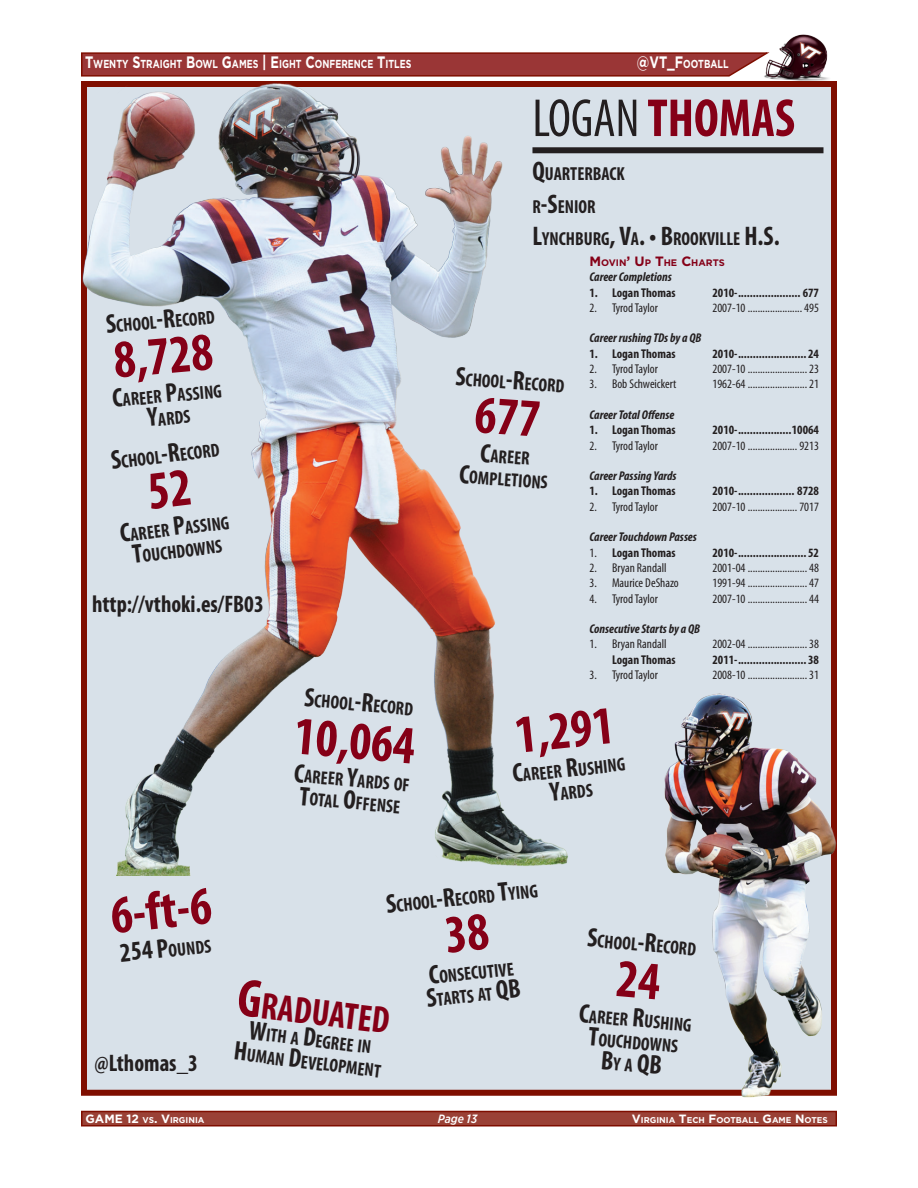
<style>
.page{position:relative;width:918px;height:1188px;background:#fff}
.page>*{position:absolute;margin:0;border:0;box-sizing:border-box;transform-origin:0 0}
.t1{font:700 condensed 54px "Myriad Pro";color:#850017;scale:.95 1}
.t2{font:700 condensed 37.8px "Myriad Pro";color:#850017;scale:.95 1}
.t3{font:700 condensed 27px "Myriad Pro";color:#231f20;scale:.95 1}
.t4{font:700 condensed 24px "Myriad Pro";color:#231f20;scale:.95 1}
.t5{font:700 condensed 18.9px/22.5px "Myriad Pro";color:#231f20;text-align:center;scale:.95 1}
.t6{font:condensed 12.75px "Myriad Pro";color:#231f20}
.t7{font:700 condensed 12.75px "Myriad Pro";color:#231f20}
.t8{font:italic 700 condensed 12.75px "Myriad Pro";color:#231f20}
.t9{font:italic 500 12px "Gotham Narrow";color:#fff}
.t10{font:700 11.55px "Gotham";color:#fff;scale:.77 1}
.t11{font:700 9.45px "Gotham";color:#850017}
.t12{font:700 8.4px "Gotham";color:#fff}
.s1{font-size:16.65px}
.s2{font-weight:400;color:#231f20}
.s3{font-size:27px}
.s4{font-size:13.5px}
.s5{font-weight:400}
.s6{font-size:54px}
.s7{font-size:18.9px}
.s8{font-size:12px}
</style>
<div class="page">
<div style="left:81px;top:1111px;width:756px;height:15px;background:#9a4136;border:2px solid #7f0e00"></div>
<img style="left:764px;top:34px;width:65px;height:47px">
<svg style="left:577px;top:51px;width:192px;height:26px;background:#a6514f"></svg>
<div style="left:81px;top:81px;width:756px;height:1015px;background:#d8e1e9;border:6px solid #7f0e00"></div>
<div style="left:532px;top:147px;width:292px;height:6px;background:#231f20"></div>
<img style="left:648px;top:682px;width:189px;height:437px">
<img style="left:81px;top:52px;width:496px;height:824px">
<svg style="left:147px;top:469px;width:44px;height:41px"></svg>
<svg style="left:648px;top:961px;width:13px;height:39px"></svg>
<svg style="left:475px;top:397px;width:65px;height:40px"></svg>
<p class="t10" style="left:85px;top:56px;width:425px"><span class="s1">T</span>WENTY <span class="s1">S</span>TRAIGHT <span class="s1">B</span>OWL <span class="s1">G</span>AMES <span class="s1">|</span> <span class="s1">E</span> IGHT <span class="s1">C</span>ONFERENCE <span class="s1">T</span>ITLES</p>
<p class="t10" style="left:637px;top:56px;width:120px"><span class="s1">@VT_F</span>OOTBALL</p>
<h1 class="t1" style="left:532px;top:84px;width:254px"><span class="s2">LOGAN</span> THOMAS</h1>
<h3 class="t5" style="left:532px;top:158px;width:262px;line-height:32.4px;text-align:left"><span class="s3">Q</span>UARTERBACK<br>R<span class="s3">-S</span>ENIOR<br><span class="s3">L</span>YNCHBURG<span class="s3">, V</span>A<span class="s3">. • B</span>ROOKVILLE <span class="s3">H.S.</span></h3>
<p class="t11" style="left:590px;top:256px;width:137px"><span class="s4">M</span> OVIN<span class="s4">’ U</span> P <span class="s4">T</span>HE <span class="s4">C</span>HARTS</p>
<p class="t8" style="left:590px;top:269px;width:84px">Career Completions</p>
<p class="t7" style="left:590px;top:284px;width:88px">1. Logan Thomas</p>
<p class="t7" style="left:712px;top:284px;width:108px">2010-..................... 677</p>
<p class="t6" style="left:590px;top:300px;width:70px">2. TyrodTaylor</p>
<p class="t6" style="left:712px;top:300px;width:108px">2007-10 ...................... 495</p>
<p class="t8" style="left:590px;top:330px;width:114px">Career rushing TDs by a QB</p>
<p class="t7" style="left:590px;top:346px;width:88px">1. Logan Thomas</p>
<p class="t7" style="left:712px;top:346px;width:108px">2010-....................... 24</p>
<p class="t6" style="left:590px;top:361px;width:70px">2. TyrodTaylor</p>
<p class="t6" style="left:712px;top:361px;width:108px">2007-10 ........................ 23</p>
<p class="t6" style="left:590px;top:376px;width:89px">3. Bob Schweickert</p>
<p class="t6" style="left:712px;top:376px;width:108px">1962-64 ........................ 21</p>
<p class="t8" style="left:590px;top:407px;width:86px">Career Total Offense</p>
<p class="t7" style="left:590px;top:422px;width:88px">1. Logan Thomas</p>
<p class="t7" style="left:712px;top:422px;width:108px">2010-..................10064</p>
<p class="t6" style="left:590px;top:438px;width:70px">2. TyrodTaylor</p>
<p class="t6" style="left:712px;top:438px;width:108px">2007-10 .................... 9213</p>
<p class="t8" style="left:590px;top:468px;width:89px">Career Passing Yards</p>
<p class="t7" style="left:590px;top:483px;width:88px">1. Logan Thomas</p>
<p class="t7" style="left:712px;top:483px;width:108px">2010-................... 8728</p>
<p class="t6" style="left:590px;top:499px;width:70px">2. TyrodTaylor</p>
<p class="t6" style="left:712px;top:499px;width:108px">2007-10 .................... 7017</p>
<p class="t8" style="left:590px;top:529px;width:109px">Career Touchdown Passes</p>
<p class="t7" style="left:590px;top:544px;width:88px"><span class="s5">1.</span> Logan Thomas</p>
<p class="t7" style="left:712px;top:544px;width:108px">2010-....................... 52</p>
<p class="t6" style="left:590px;top:560px;width:79px">2. Bryan Randall</p>
<p class="t6" style="left:712px;top:560px;width:108px">2001-04 ........................ 48</p>
<p class="t6" style="left:590px;top:575px;width:91px">3. Maurice DeShazo</p>
<p class="t6" style="left:712px;top:575px;width:108px">1991-94 ........................ 47</p>
<p class="t6" style="left:590px;top:591px;width:70px">4. TyrodTaylor</p>
<p class="t6" style="left:712px;top:591px;width:108px">2007-10 ........................ 44</p>
<p class="t8" style="left:590px;top:621px;width:112px">Consecutive Starts by a QB</p>
<p class="t6" style="left:590px;top:637px;width:79px">1. Bryan Randall</p>
<p class="t6" style="left:712px;top:637px;width:108px">2002-04 ........................ 38</p>
<p class="t7" style="left:592px;top:652px;width:86px">Logan Thomas</p>
<p class="t7" style="left:712px;top:652px;width:108px">2011-....................... 38</p>
<p class="t6" style="left:590px;top:667px;width:70px">3. TyrodTaylor</p>
<p class="t6" style="left:712px;top:667px;width:108px">2008-10 ........................ 31</p>
<h1 class="t1" style="left:297px;top:702px;width:129px;rotate:5deg">10,064</h1>
<h3 class="t5" style="left:295px;top:764px;width:123px;rotate:5deg"><span class="s3">C</span>AREER <span class="s3">Y</span>ARDS OF<br><span class="s3">T</span>OTAL <span class="s3">O</span>FFENSE</h3>
<h3 class="t5" style="left:105px;top:315px;width:116px;rotate:-5deg"><span class="s3">S</span>CHOOL<span class="s3">-R</span>ECORD</h3>
<h1 class="t1" style="left:111px;top:326px;width:106px;rotate:-5deg">8,728</h1>
<h3 class="t5" style="left:112px;top:389px;width:117px;rotate:-5deg"><span class="s3">C</span>AREER <span class="s3">P</span>ASSING<br><span class="s3">Y</span>ARDS</h3>
<h3 class="t5" style="left:456px;top:367px;width:116px;rotate:4deg"><span class="s3">S</span>CHOOL<span class="s3">-R</span>ECORD</h3>
<h3 class="t5" style="left:110px;top:451px;width:116px;rotate:-7deg"><span class="s3">S</span>CHOOL<span class="s3">-R</span>ECORD</h3>
<h3 class="t5" style="left:462px;top:442px;width:95px;rotate:4deg"><span class="s3">C</span>AREER<br><span class="s3">C</span>OMPLETIONS</h3>
<h3 class="t5" style="left:119px;top:524px;width:117px;rotate:-7deg"><span class="s3">C</span>AREER <span class="s3">P</span>ASSING<br><span class="s3">T</span>OUCHDOWNS</h3>
<h3 class="t4" style="left:92px;top:589px;width:182px">http://vthoki.es/FB03</h3>
<h3 class="t5" style="left:305px;top:688px;width:116px;rotate:5deg"><span class="s3">S</span>CHOOL<span class="s3">-R</span>ECORD</h3>
<h1 class="t1" style="left:512px;top:702px;width:106px;rotate:-6deg">1,291</h1>
<h3 class="t5" style="left:512px;top:765px;width:120px;rotate:-6deg"><span class="s3">C</span>AREER <span class="s3">R</span>USHING<br><span class="s3">Y</span>ARDS</h3>
<h1 class="t1" style="left:107px;top:882px;width:108px;rotate:-6deg">6-ft-6</h1>
<h3 class="t5" style="left:119px;top:944px;width:98px;rotate:-6deg"><span class="s3">254 P</span>OUNDS</h3>
<h3 class="t4" style="left:95px;top:1048px;width:110px">@Lthomas_3</h3>
<h3 class="t5" style="left:385px;top:895px;width:162px;rotate:-6deg"><span class="s3">S</span>CHOOL<span class="s3">-R</span>ECORD <span class="s3">T</span>YING</h3>
<h2 class="t2" style="left:240px;top:979px;width:163px;rotate:7deg"><span class="s6">G</span>RADUATED</h2>
<h3 class="t5" style="left:238px;top:1019px;width:160px;text-align:left;text-indent:30px;rotate:7deg">ITH A <span class="s3">D</span>EGREE IN<br><span class="s3">H</span>UMAN <span class="s3">D</span>EVELOPMENT</h3>
<h3 class="t5" style="left:423px;top:966px;width:101px;text-align:left;rotate:-6deg"><span class="s3">C</span>ONSECUTIVE<br><span class="s3">S</span>TARTS AT <span class="s3">QB</span></h3>
<h3 class="t5" style="left:588px;top:928px;width:116px;rotate:5deg"><span class="s3">S</span>CHOOL<span class="s3">-R</span>ECORD</h3>
<h3 class="t5" style="left:580px;top:1004px;width:120px;rotate:5deg"><span class="s3">C</span>AREER <span class="s3">R</span>USHING<br><span class="s3">T</span>OUCHDOWNS</h3>
<h3 class="t3" style="left:603px;top:1043px;width:65px;rotate:5deg">B<span class="s7">Y A</span> QB</h3>
<p class="t12" style="left:86px;top:1114px;width:120px"><span class="s8">GAME 12</span> VS<span class="s8">. V</span>IRGINIA</p>
<p class="t9" style="left:438px;top:1111px;width:41px">Page 13</p>
<p class="t12" style="left:632px;top:1114px;width:198px"><span class="s8">V</span>IRGINIA <span class="s8">T</span>ECH <span class="s8">F</span>OOTBALL <span class="s8">G</span>AME <span class="s8">N</span> OTES</p>
</div>
